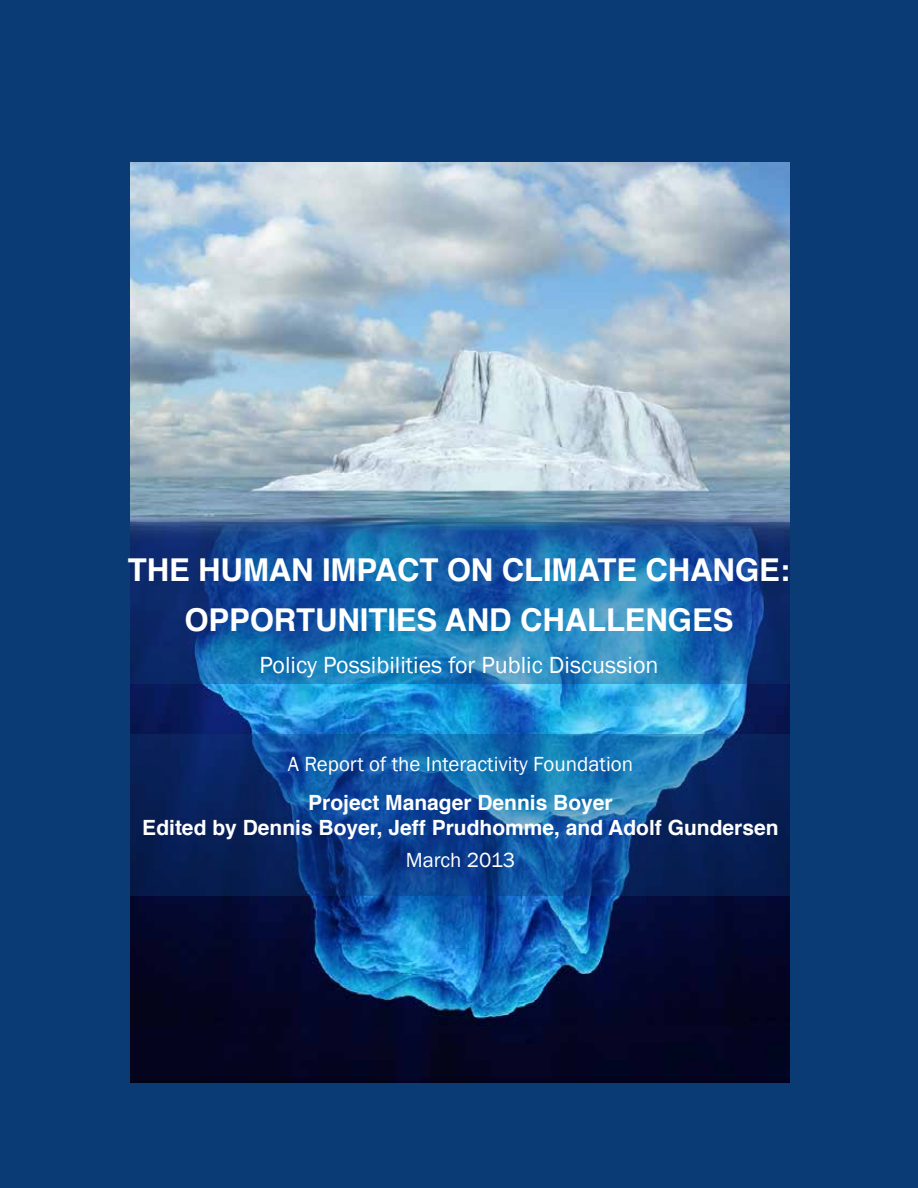
<style>
.page{position:relative;width:918px;height:1188px;background:#0b3b75}
.page>*{position:absolute;margin:0;border:0;box-sizing:border-box;transform-origin:0 0}
.t1{font:700 31.5px/49.9px "Helvetica";letter-spacing:-.005em;color:#fff;text-align:center}
.t2{font:24px "Franklin Gothic";color:#fff}
.t3{font:700 21px/25.2px "Helvetica";color:#fff;text-align:center}
.t4{font:21px "Franklin Gothic";color:#fff}
</style>
<div class="page">
<img style="left:130px;top:162px;width:659px;height:921px">
<svg style="left:130px;top:523px;width:660px;height:161px;background:#195fa3"></svg>
<svg style="left:130px;top:734px;width:660px;height:162px;background:#0e4081"></svg>
<h1 class="t1" style="left:128px;top:548px;width:664px">THE HUMAN IMPACT ON CLIMATE CHANGE:<br>OPPORTUNITIES AND CHALLENGES</h1>
<p class="t2" style="left:259px;top:651px;width:401px">Policy Possibilities for Public Discussion</p>
<p class="t4" style="left:288px;top:752px;width:347px">A Report of the Interactivity Foundation</p>
<p class="t3" style="left:142px;top:792px;width:638px">Project Manager Dennis Boyer<br>Edited by Dennis Boyer, Jeff Prudhomme, and Adolf Gundersen</p>
<p class="t4" style="left:406px;top:848px;width:111px">March 2013</p>
</div>
